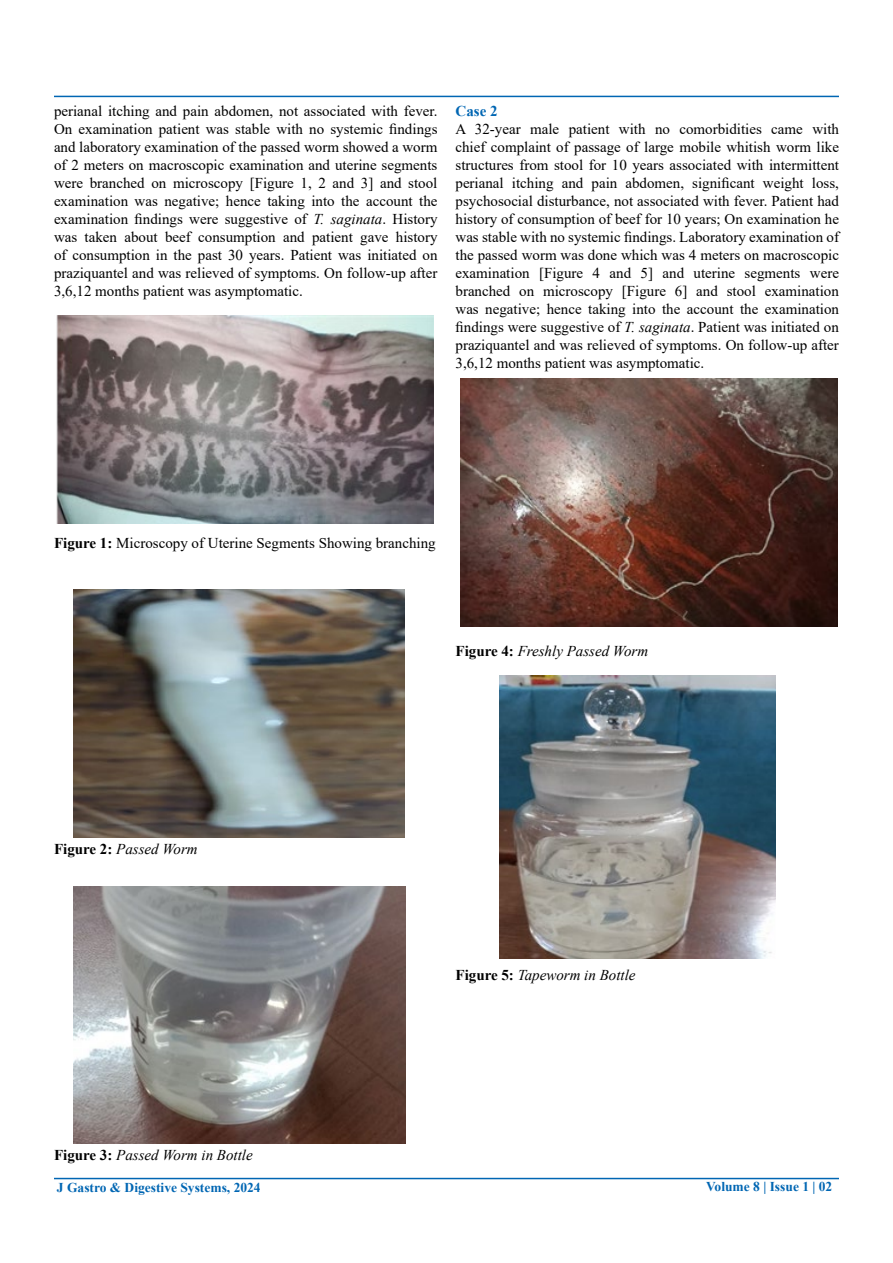
<style>
.page{position:relative;width:893px;height:1263px;background:#fff}
.page>*{position:absolute;margin:0;border:0;box-sizing:border-box;transform-origin:0 0}
.t1{font:15px/18px "Times New Roman";color:#000;text-align:justify}
.t2{font:italic 15px "Times New Roman";color:#000}
.t3{font:700 15px "Times New Roman";color:#0066b3}
.t4{font:700 13.5px "Times New Roman";color:#0066b3}
.s1{font-style:italic}
.s2{font-weight:700}
.s3{font-weight:700;font-style:normal}
</style>
<div class="page">
<hr style="left:54px;top:1178px;width:785px;height:1px;background:#0066b3">
<hr style="left:54px;top:96px;width:785px;height:1px;background:#0066b3">
<img style="left:56px;top:315px;width:378px;height:209px">
<img style="left:74px;top:590px;width:330px;height:247px">
<img style="left:74px;top:887px;width:331px;height:256px">
<img style="left:461px;top:378px;width:376px;height:248px">
<img style="left:500px;top:675px;width:276px;height:283px">
<p class="t1" style="left:54px;top:101px;width:385px">perianal itching and pain abdomen, not associated with fever.<br>On examination patient was stable with no systemic findings and laboratory examination of the passed worm showed a worm of 2 meters on macroscopic examination and uterine segments were branched on microscopy [Figure 1, 2 and 3] and stool examination was negative; hence taking into the account the examination findings were suggestive of <span class="s1">T. saginata</span>. History was taken about beef consumption and patient gave history of consumption in the past 30 years. Patient was initiated on praziquantel and was relieved of symptoms. On follow-up after 3,6,12 months patient was asymptomatic.</p>
<p class="t3" style="left:455px;top:100px;width:44px">Case 2</p>
<p class="t1" style="left:455px;top:119px;width:385px">A 32-year male patient with no comorbidities came with chief complaint of passage of large mobile whitish worm like structures from stool for 10 years associated with intermittent perianal itching and pain abdomen, significant weight loss, psychosocial disturbance, not associated with fever. Patient had history of consumption of beef for 10 years; On examination he was stable with no systemic findings. Laboratory examination of the passed worm was done which was 4 meters on macroscopic examination [Figure 4 and 5] and uterine segments were branched on microscopy [Figure 6] and stool examination was negative; hence taking into the account the examination findings were suggestive of <span class="s1">T. saginata</span>. Patient was initiated on praziquantel and was relieved of symptoms. On follow-up after 3,6,12 months patient was asymptomatic.</p>
<p class="t1" style="left:54px;top:533px;width:383px"><span class="s2">Figure 1:</span> Microscopy of Uterine Segments Showing branching</p>
<p class="t2" style="left:455px;top:640px;width:194px"><span class="s3">Figure 4:</span> Freshly Passed Worm</p>
<p class="t2" style="left:54px;top:838px;width:145px"><span class="s3">Figure 2:</span> Passed Worm</p>
<p class="t2" style="left:54px;top:1144px;width:200px"><span class="s3">Figure 3:</span> Passed Worm in Bottle</p>
<p class="t2" style="left:455px;top:964px;width:182px"><span class="s3">Figure 5:</span> Tapeworm in Bottle</p>
<p class="t4" style="left:57px;top:1178px;width:205px">J Gastro &amp; Digestive Systems, 2024</p>
<p class="t4" style="left:706px;top:1177px;width:128px">Volume 8 | Issue 1 | 02</p>
</div>
